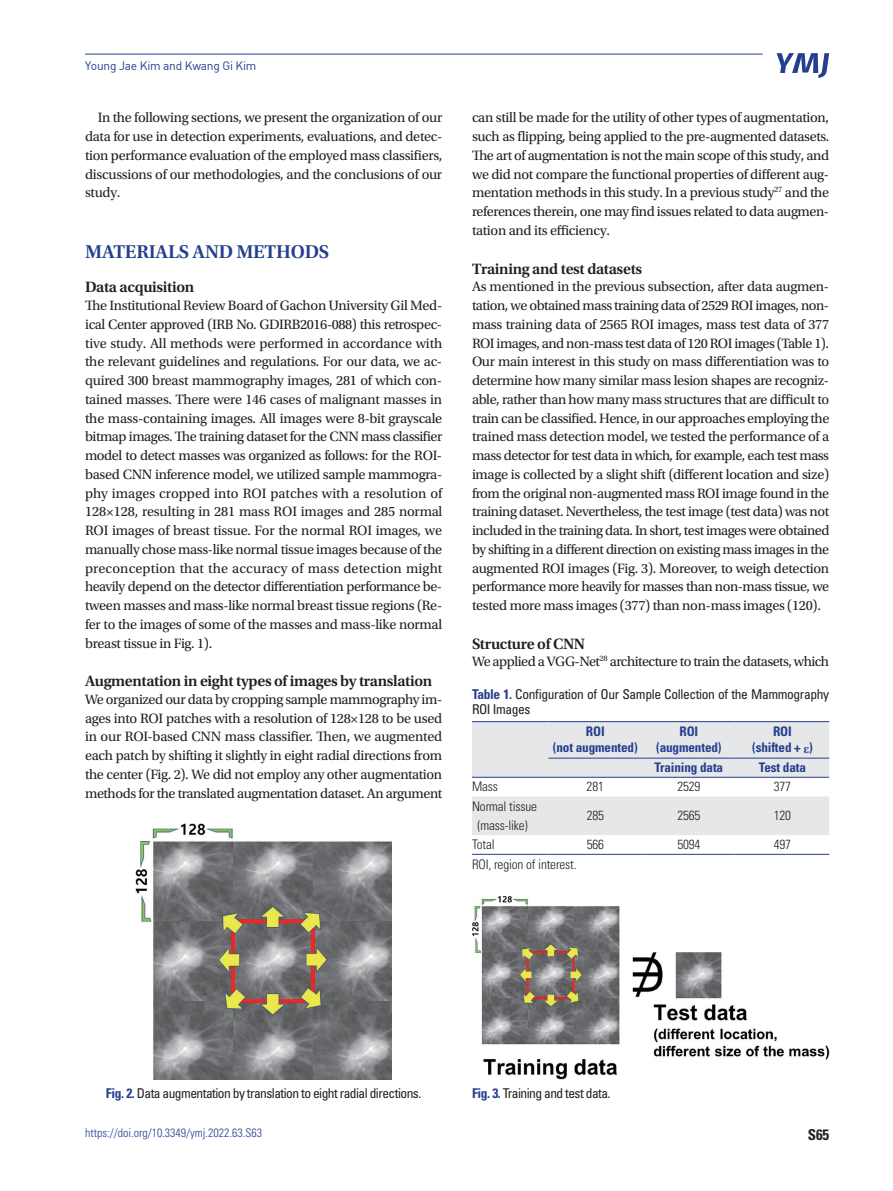
<style>
.page{position:relative;width:893px;height:1191px;background:#fff}
.page>*{position:absolute;margin:0;border:0;box-sizing:border-box;transform-origin:0 0}
.t1{font:600 19.5px "Utopia Std";letter-spacing:-.01em;color:#253f8e}
.t2{font:600 15.75px "Utopia Std";letter-spacing:-.02em;color:#231f20}
.t3{font:700 condensed 15px "Univers LT Std";color:#231f20}
.t4{font:14.25px/18.8px "Utopia Std";letter-spacing:-.025em;color:#231f20;text-align:justify}
.t5{font:condensed 13.5px/15px "Univers LT Std";letter-spacing:-.04em;color:#231f20}
.t6{font:300 condensed 13.2px/18.8px "Univers LT Std";letter-spacing:-.01em;color:#231f20;text-align:center}
.t7{font:700 condensed 13.2px/16.5px "Univers LT Std";letter-spacing:-.01em;color:#253f8e;text-align:center}
.t8{font:300 condensed 12px "Univers LT Std";color:#253f8e}
.t9{font:12px "Dinreg";letter-spacing:-.02em;color:#253f8e}
.s1{font-weight:700;color:#253f8e}
.s2{font-family:"Times New Roman";font-stretch:normal}
</style>
<div class="page">
<svg style="left:777px;top:53px;width:52px;height:25px"></svg>
<hr style="left:85px;top:54px;width:678px;height:1px;background:#253f8e">
<img style="left:136px;top:823px;width:255px;height:256px">
<svg style="left:472px;top:722px;width:357px;height:113px"></svg>
<hr style="left:472px;top:721px;width:77px;height:1px;background:#253f8e">
<hr style="left:549px;top:721px;width:93px;height:1px;background:#253f8e">
<hr style="left:642px;top:721px;width:94px;height:1px;background:#253f8e">
<hr style="left:736px;top:721px;width:93px;height:1px;background:#253f8e">
<hr style="left:472px;top:854px;width:77px;height:1px;background:#253f8e">
<hr style="left:549px;top:854px;width:93px;height:1px;background:#253f8e">
<hr style="left:642px;top:854px;width:94px;height:1px;background:#253f8e">
<hr style="left:736px;top:854px;width:93px;height:1px;background:#253f8e">
<hr style="left:549px;top:758px;width:93px;height:1px;background:#253f8e">
<hr style="left:642px;top:758px;width:94px;height:1px;background:#253f8e">
<hr style="left:736px;top:758px;width:93px;height:1px;background:#253f8e">
<hr style="left:472px;top:777px;width:77px;height:1px;background:#253f8e">
<hr style="left:549px;top:777px;width:93px;height:1px;background:#253f8e">
<hr style="left:642px;top:777px;width:94px;height:1px;background:#253f8e">
<hr style="left:736px;top:777px;width:93px;height:1px;background:#253f8e">
<img style="left:472px;top:896px;width:357px;height:183px">
<p class="t9" style="left:85px;top:58px;width:173px">Young Jae Kim and Kwang Gi Kim</p>
<p class="t4" style="left:85px;top:109px;width:359px;text-indent:13px">In the following sections, we present the organization of our data for use in detection experiments, evaluations, and detec&shy;tion performance evaluation of the employed mass classifiers, discussions of our methodologies, and the conclusions of our study.</p>
<h1 class="t1" style="left:85px;top:241px;width:246px">MATERIALS AND METHODS</h1>
<p class="t2" style="left:85px;top:278px;width:111px">Data acquisition</p>
<p class="t4" style="left:85px;top:296px;width:359px">The Institutional Review Board of Gachon University Gil Med&shy;ical Center approved (IRB No. GDIRB2016-088) this retrospec&shy;tive study. All methods were performed in accordance with the relevant guidelines and regulations. For our data, we ac&shy;quired 300 breast mammography images, 281 of which con&shy;tained masses. There were 146 cases of malignant masses in the mass-containing images. All images were 8-bit grayscale bitmap images. The training dataset for the CNN mass classifier model to detect masses was organized as follows: for the ROI&shy;based CNN inference model, we utilized sample mammogra&shy;phy images cropped into ROI patches with a resolution of 128×128, resulting in 281 mass ROI images and 285 normal ROI images of breast tissue. For the normal ROI images, we manually chose mass-like normal tissue images because of the preconception that the accuracy of mass detection might heavily depend on the detector differentiation performance be&shy;tween masses and mass-like normal breast tissue regions (Re&shy;fer to the images of some of the masses and mass-like normal breast tissue in Fig. 1).</p>
<p class="t2" style="left:85px;top:672px;width:349px">Augmentation in eight types of images by translation</p>
<p class="t4" style="left:85px;top:690px;width:359px">We organized our data by cropping sample mammography im&shy;ages into ROI patches with a resolution of 128×128 to be used in our ROI-based CNN mass classifier. Then, we augmented each patch by shifting it slightly in eight radial directions from the center (Fig. 2). We did not employ any other augmentation methods for the translated augmentation dataset. An argument</p>
<p class="t4" style="left:472px;top:109px;width:359px">can still be made for the utility of other types of augmentation, such as flipping, being applied to the pre-augmented datasets.<br>The art of augmentation is not the main scope of this study, and we did not compare the functional properties of different aug&shy;mentation methods in this study. In a previous study<sup>27</sup> and the references therein, one may find issues related to data augmen&shy;tation and its efficiency.</p>
<p class="t2" style="left:472px;top:260px;width:172px">Training and test datasets</p>
<p class="t4" style="left:472px;top:277px;width:359px">As mentioned in the previous subsection, after data augmen&shy;tation, we obtained mass training data of 2529 ROI images, non&shy;mass training data of 2565 ROI images, mass test data of 377<br>ROI images, and non-mass test data of 120 ROI images (Table 1).<br>Our main interest in this study on mass differentiation was to determine how many similar mass lesion shapes are recogniz&shy;able, rather than how many mass structures that are difficult to train can be classified. Hence, in our approaches employing the trained mass detection model, we tested the performance of a mass detector for test data in which, for example, each test mass image is collected by a slight shift (different location and size) from the original non-augmented mass ROI image found in the training dataset. Nevertheless, the test image (test data) was not included in the training data. In short, test images were obtained by shifting in a different direction on existing mass images in the augmented ROI images (Fig. 3). Moreover, to weigh detection performance more heavily for masses than non-mass tissue, we tested more mass images (377) than non-mass images (120).</p>
<p class="t2" style="left:472px;top:635px;width:115px">Structure of CNN</p>
<p class="t4" style="left:472px;top:652px;width:359px">We applied a VGG-Net<sup>28</sup> architecture to train the datasets, which</p>
<p class="t5" style="left:472px;top:686px;width:359px"><span class="s1">Table 1.</span> Configuration of Our Sample Collection of the Mammography<br>ROI Images</p>
<p class="t7" style="left:553px;top:723px;width:86px">ROI<br>(not augmented)</p>
<p class="t7" style="left:656px;top:723px;width:67px">ROI (augmented)</p>
<p class="t7" style="left:752px;top:723px;width:62px">ROI (shifted + <span class="s2">ε</span>)</p>
<p class="t7" style="left:655px;top:759px;width:70px">Training data</p>
<p class="t7" style="left:759px;top:759px;width:49px">Test data</p>
<p class="t6" style="left:472px;top:777px;width:28px">Mass</p>
<p class="t6" style="left:587px;top:777px;width:19px">281</p>
<p class="t6" style="left:677px;top:777px;width:25px">2529</p>
<p class="t6" style="left:774px;top:777px;width:19px">377</p>
<p class="t6" style="left:472px;top:796px;width:67px">Normal tissue (mass-like)</p>
<p class="t6" style="left:587px;top:806px;width:19px">285</p>
<p class="t6" style="left:677px;top:806px;width:25px">2565</p>
<p class="t6" style="left:774px;top:806px;width:19px">120</p>
<p class="t6" style="left:472px;top:835px;width:24px">Total</p>
<p class="t6" style="left:587px;top:835px;width:19px">566</p>
<p class="t6" style="left:677px;top:835px;width:25px">5094</p>
<p class="t6" style="left:774px;top:835px;width:19px">497</p>
<p class="t6" style="left:472px;top:854px;width:106px">ROI, region of interest.</p>
<p class="t5" style="left:106px;top:1085px;width:317px"><span class="s1">Fig. 2.</span> Data augmentation by translation to eight radial directions.</p>
<p class="t8" style="left:85px;top:1125px;width:179px">https://doi.org/10.3349/ymj.2022.63.S63</p>
<p class="t5" style="left:472px;top:1085px;width:140px"><span class="s1">Fig. 3.</span> Training and test data.</p>
<p class="t3" style="left:808px;top:1125px;width:23px">S65</p>
</div>
